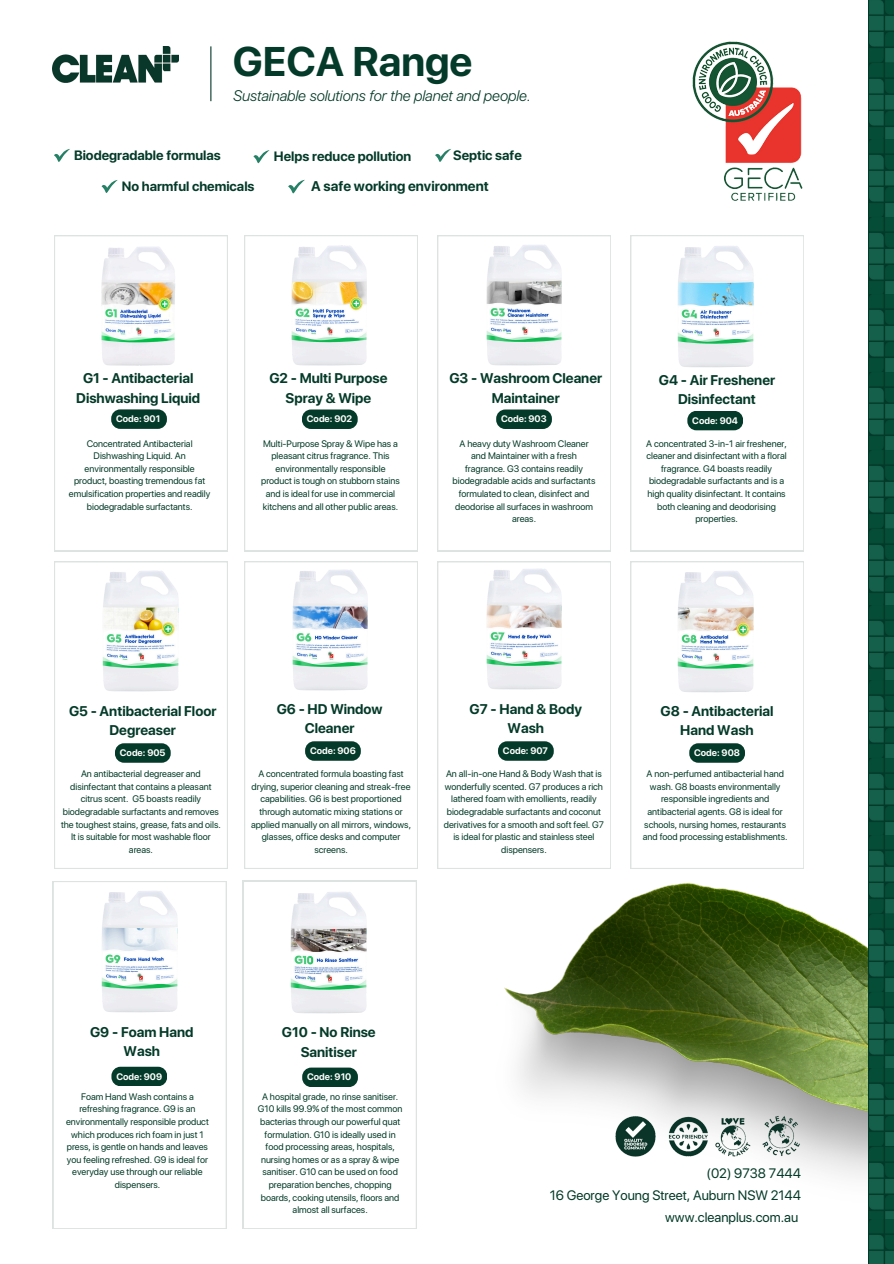
<style>
.page{position:relative;width:894px;height:1264px;background:#fff}
.page>*{position:absolute;margin:0;border:0;box-sizing:border-box;transform-origin:0 0}
.t1{font:700 41.25px "SF Pro Display";color:#043a29}
.t2{font:italic 300 15.3px "SF Pro Display";color:#043a29}
.t3{font:700 13.95px/19.2px "SF Pro Display";color:#043a29;text-align:center}
.t4{font:13.65px "SF Pro Display";color:#043a29}
.t5{font:700 13.5px "SF Pro Display";color:#043a29}
.t6{font:9.45px/12.6px "SF Pro Display";color:#043a29;text-align:center}
.t7{font:700 9.45px "SF Pro Display";color:#fff}
</style>
<div class="page">
<img style="left:504px;top:883px;width:364px;height:296px">
<img style="left:868px;top:0;width:25px;height:139px">
<img style="left:868px;top:139px;width:25px;height:78px">
<img style="left:868px;top:217px;width:25px;height:155px">
<img style="left:868px;top:372px;width:25px;height:233px">
<img style="left:868px;top:605px;width:25px;height:75px">
<img style="left:868px;top:680px;width:25px;height:78px">
<img style="left:868px;top:758px;width:25px;height:77px">
<img style="left:868px;top:835px;width:25px;height:233px">
<img style="left:868px;top:1068px;width:25px;height:151px">
<img style="left:868px;top:1219px;width:25px;height:44px">
<hr style="left:210px;top:46px;width:1px;height:55px;background:#043a29">
<img style="left:53px;top:46px;width:126px;height:36px">
<svg style="left:54px;top:149px;width:16px;height:13px"></svg>
<svg style="left:253px;top:150px;width:16px;height:13px"></svg>
<svg style="left:435px;top:149px;width:16px;height:13px"></svg>
<svg style="left:102px;top:180px;width:16px;height:13px"></svg>
<svg style="left:288px;top:180px;width:16px;height:13px"></svg>
<img style="left:608px;top:1113px;width:52px;height:45px">
<img style="left:664px;top:1113px;width:46px;height:45px">
<img style="left:710px;top:1113px;width:94px;height:45px">
<svg style="left:54px;top:235px;width:173px;height:316px"></svg>
<svg style="left:54px;top:561px;width:173px;height:307px"></svg>
<svg style="left:53px;top:881px;width:173px;height:347px"></svg>
<svg style="left:244px;top:235px;width:173px;height:316px"></svg>
<svg style="left:244px;top:561px;width:173px;height:307px"></svg>
<svg style="left:243px;top:880px;width:173px;height:348px"></svg>
<svg style="left:437px;top:235px;width:173px;height:316px"></svg>
<svg style="left:437px;top:561px;width:173px;height:307px"></svg>
<svg style="left:630px;top:235px;width:173px;height:316px"></svg>
<svg style="left:630px;top:561px;width:173px;height:307px"></svg>
<img style="left:692px;top:41px;width:111px;height:160px">
<div style="left:111px;top:409px;width:56px;height:20px;background:#043a29;border-radius:9px"></div>
<img style="left:92px;top:566px;width:96px;height:129px">
<img style="left:91px;top:885px;width:96px;height:138px">
<img style="left:283px;top:566px;width:94px;height:126px">
<img style="left:280px;top:884px;width:96px;height:132px">
<img style="left:281px;top:235px;width:95px;height:141px">
<img style="left:476px;top:241px;width:96px;height:136px">
<img style="left:477px;top:566px;width:94px;height:126px">
<img style="left:667px;top:240px;width:96px;height:129px">
<img style="left:667px;top:561px;width:96px;height:142px">
<div style="left:302px;top:409px;width:55px;height:20px;background:#043a29;border-radius:9px"></div>
<div style="left:496px;top:409px;width:55px;height:20px;background:#043a29;border-radius:9px"></div>
<div style="left:687px;top:411px;width:55px;height:19px;background:#043a29;border-radius:9px"></div>
<div style="left:115px;top:743px;width:56px;height:19px;background:#043a29;border-radius:9px"></div>
<div style="left:305px;top:741px;width:56px;height:19px;background:#043a29;border-radius:9px"></div>
<div style="left:498px;top:741px;width:55px;height:19px;background:#043a29;border-radius:9px"></div>
<div style="left:689px;top:743px;width:55px;height:19px;background:#043a29;border-radius:9px"></div>
<div style="left:111px;top:1066px;width:56px;height:20px;background:#043a29;border-radius:9px"></div>
<div style="left:302px;top:1067px;width:56px;height:20px;background:#043a29;border-radius:9px"></div>
<img style="left:91px;top:235px;width:94px;height:142px">
<p class="t1" style="left:233px;top:37px;width:241px">GECA Range</p>
<p class="t2" style="left:233px;top:86px;width:299px">Sustainable solutions for the planet and people.</p>
<p class="t5" style="left:74px;top:147px;width:148px">Biodegradable formulas</p>
<p class="t5" style="left:274px;top:148px;width:139px">Helps reduce pollution</p>
<p class="t5" style="left:453px;top:147px;width:70px">Septic safe</p>
<p class="t5" style="left:122px;top:178px;width:134px">No harmful chemicals</p>
<p class="t3" style="left:311px;top:177px;width:179px">A safe working environment</p>
<p class="t3" style="left:76px;top:369px;width:125px">G1 - Antibacterial<br>Dishwashing Liquid</p>
<p class="t3" style="left:269px;top:369px;width:119px">G2 - Multi Purpose<br>Spray &amp; Wipe</p>
<h1 class="t3" style="left:449px;top:369px;width:154px">G3 - Washroom Cleaner<br>Maintainer</h1>
<p class="t3" style="left:658px;top:370px;width:118px">G4 - Air Freshener<br>Disinfectant</p>
<p class="t7" style="left:116px;top:413px;width:46px">Code: 901</p>
<p class="t6" style="left:69px;top:437px;width:143px">Concentrated Antibacterial<br>Dishwashing Liquid. An environmentally responsible product, boasting tremendous fat emulsification properties and readily biodegradable surfactants.</p>
<p class="t7" style="left:307px;top:413px;width:47px">Code: 902</p>
<h2 class="t7" style="left:501px;top:413px;width:47px">Code: 903</h2>
<p class="t7" style="left:692px;top:415px;width:47px">Code: 904</p>
<h4 class="t6" style="left:261px;top:437px;width:140px">Multi-Purpose Spray &amp; Wipe has a pleasant citrus fragrance. This environmentally responsible product is tough on stubborn stains and is ideal for use in commercial kitchens and all other public areas.</h4>
<p class="t6" style="left:452px;top:437px;width:144px">A heavy duty Washroom Cleaner and Maintainer with a fresh fragrance. G3 contains readily biodegradable acids and surfactants formulated to clean, disinfect and deodorise all surfaces in washroom areas.</p>
<h2 class="t6" style="left:646px;top:437px;width:142px">A concentrated 3-in-1 air freshener, cleaner and disinfectant with a floral fragrance. G4 boasts readily biodegradable surfactants and is a high quality disinfectant. It contains both cleaning and deodorising properties.</h2>
<p class="t3" style="left:69px;top:701px;width:149px">G5 - Antibacterial Floor<br>Degreaser</p>
<p class="t3" style="left:277px;top:699px;width:107px">G6 - HD Window<br>Cleaner</p>
<p class="t3" style="left:469px;top:699px;width:114px">G7 - Hand &amp; Body<br>Wash</p>
<h3 class="t3" style="left:660px;top:701px;width:114px">G8 - Antibacterial<br>Hand Wash</h3>
<p class="t7" style="left:120px;top:747px;width:47px">Code: 905</p>
<p class="t7" style="left:310px;top:745px;width:47px">Code: 906</p>
<p class="t7" style="left:503px;top:745px;width:47px">Code: 907</p>
<h2 class="t7" style="left:694px;top:747px;width:47px">Code: 908</h2>
<h4 class="t6" style="left:61px;top:767px;width:161px">An antibacterial degreaser and disinfectant that contains a pleasant citrus scent. G5 boasts readily biodegradable surfactants and removes the toughest stains, grease, fats and oils.<br>It is suitable for most washable floor areas.</h4>
<p class="t6" style="left:251px;top:767px;width:161px">A concentrated formula boasting fast drying, superior cleaning and streak-free capabilities. G6 is best proportioned through automatic mixing stations or applied manually on all mirrors, windows, glasses, office desks and computer screens.</p>
<p class="t6" style="left:443px;top:767px;width:162px">An all-in-one Hand &amp; Body Wash that is wonderfully scented. G7 produces a rich lathered foam with emollients, readily biodegradable surfactants and coconut derivatives for a smooth and soft feel. G7 is ideal for plastic and stainless steel dispensers.</p>
<h6 class="t6" style="left:646px;top:767px;width:139px">A non-perfumed antibacterial hand wash. G8 boasts environmentally</h6>
<p class="t6" style="left:660px;top:792px;width:110px">responsible ingredients and</p>
<p class="t6" style="left:647px;top:805px;width:137px">antibacterial agents. G8 is ideal for</p>
<h2 class="t6" style="left:644px;top:818px;width:143px">schools, nursing homes, restaurants</h2>
<h6 class="t6" style="left:642px;top:830px;width:146px">and food processing establishments.</h6>
<p class="t3" style="left:90px;top:1021px;width:105px">G9 - Foam Hand<br>Wash</p>
<p class="t3" style="left:282px;top:1022px;width:95px">G10 - No Rinse<br>Sanitiser</p>
<h6 class="t7" style="left:116px;top:1070px;width:47px">Code: 909</h6>
<p class="t7" style="left:307px;top:1071px;width:46px">Code: 910</p>
<p class="t6" style="left:66px;top:1090px;width:144px">Foam Hand Wash contains a refreshing fragrance. G9 is an environmentally responsible product which produces rich foam in just 1 press, is gentle on hands and leaves you feeling refreshed. G9 is ideal for everyday use through our reliable dispensers.</p>
<h2 class="t6" style="left:262px;top:1090px;width:138px">A hospital grade, no rinse sanitiser.</h2>
<p class="t6" style="left:258px;top:1102px;width:146px">G10 kills 99.9% of the most common</p>
<h2 class="t6" style="left:260px;top:1115px;width:142px">bacterias through our powerful quat</h2>
<p class="t6" style="left:264px;top:1127px;width:133px">formulation. G10 is ideally used in</p>
<h2 class="t6" style="left:265px;top:1140px;width:131px">food processing areas, hospitals,</h2>
<h6 class="t6" style="left:261px;top:1153px;width:140px">nursing homes or as a spray &amp; wipe</h6>
<p class="t6" style="left:262px;top:1165px;width:137px">sanitiser. G10 can be used on food</p>
<p class="t6" style="left:269px;top:1178px;width:124px">preparation benches, chopping</p>
<h2 class="t6" style="left:261px;top:1190px;width:140px">boards, cooking utensils, floors and</h2>
<h6 class="t6" style="left:292px;top:1203px;width:77px">almost all surfaces.</h6>
<p class="t4" style="left:706px;top:1164px;width:96px">(02) 9738 7444</p>
<p class="t4" style="left:665px;top:1208px;width:134px">www.cleanplus.com.au</p>
<p class="t4" style="left:549px;top:1186px;width:253px">16 George Young Street, Auburn NSW 2144</p>
</div>
